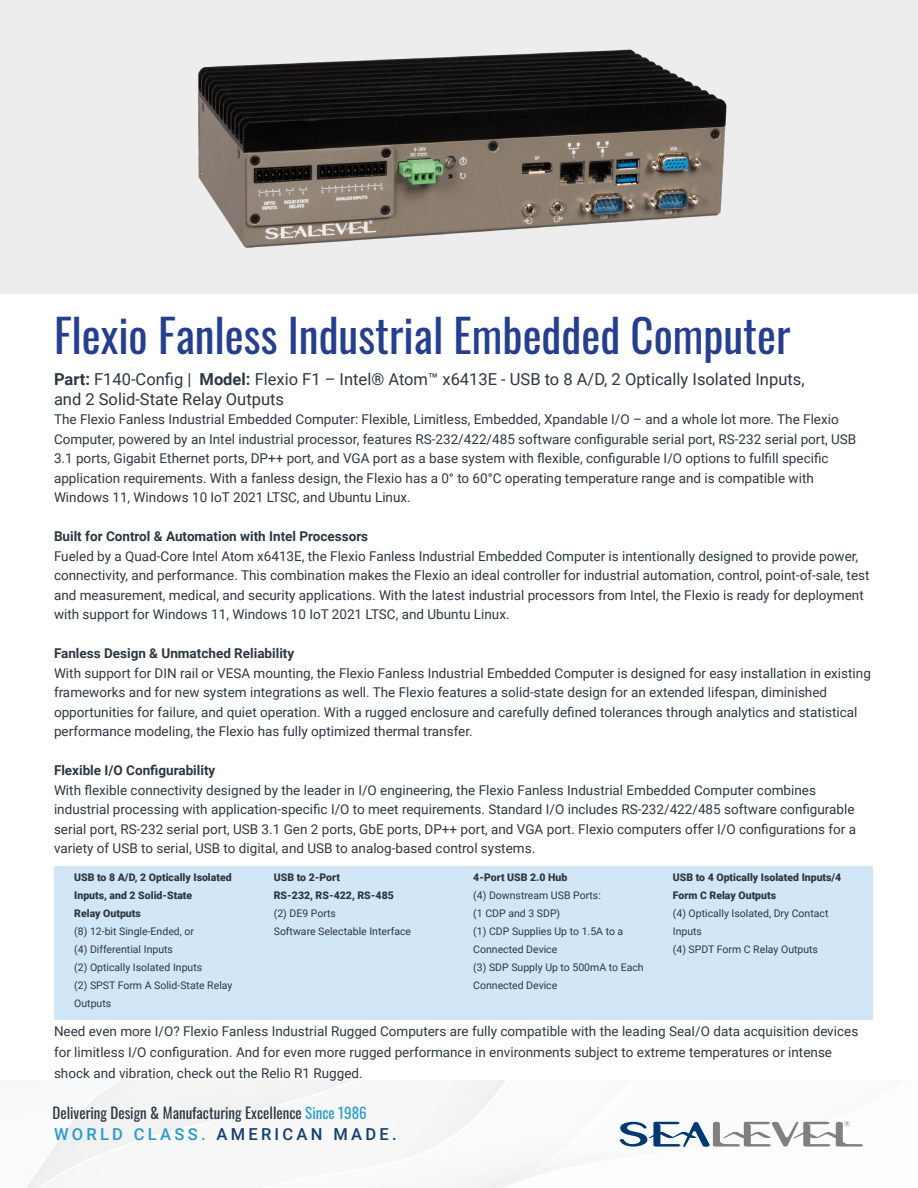
<style>
.page{position:relative;width:918px;height:1188px;background:#fff}
.page>*{position:absolute;margin:0;border:0;box-sizing:border-box;transform-origin:0 0}
.t1{font:45px "Oswald";color:#253f8e}
.t2{font:16.5px/19.8px "Roboto";color:#2d3741}
.t3{font:500 16.5px "Roboto";letter-spacing:.2em;color:#133f72}
.t4{font:15px "Oswald";color:#2d3741}
.t5{font:13.5px/19.5px "Roboto";color:#2d3741}
.t6{font:700 13.5px "Roboto";color:#2d3741}
.t7{font:10.5px/18px "Roboto";color:#2d3741}
.t8{font:900 10.5px/18px "Roboto";color:#2d3741}
.s1{font-weight:700}
.s2{color:#289bcb}
</style>
<div class="page">
<div style="left:0;top:0;width:918px;height:294px;background:#ededed"></div>
<svg style="left:620px;top:1121px;width:243px;height:26px"></svg>
<img style="left:198px;top:49px;width:529px;height:199px">
<div style="left:54px;top:866px;width:818px;height:153px;background:#d1e7f7"></div>
<p class="t1" style="left:54px;top:295px;width:738px">Flexio Fanless Industrial Embedded Computer</p>
<p class="t2" style="left:54px;top:369px;width:752px"><span class="s1">Part:</span> F140-Config | <span class="s1">Model:</span> Flexio F1 – Intel® Atom™ x6413E - USB to 8 A/D, 2 Optically Isolated Inputs, and 2 Solid-State Relay Outputs</p>
<p class="t5" style="left:54px;top:409px;width:804px">The Flexio Fanless Industrial Embedded Computer: Flexible, Limitless, Embedded, Xpandable I/O – and a whole lot more. The Flexio Computer, powered by an Intel industrial processor, features RS-232/422/485 software configurable serial port, RS-232 serial port, USB 3.1 ports, Gigabit Ethernet ports, DP++ port, and VGA port as a base system with flexible, configurable I/O options to fulfill specific application requirements. With a fanless design, the Flexio has a 0° to 60°C operating temperature range and is compatible with Windows 11, Windows 10 IoT 2021 LTSC, and Ubuntu Linux.</p>
<p class="t6" style="left:54px;top:527px;width:316px">Built for Control &amp; Automation with Intel Processors</p>
<p class="t5" style="left:54px;top:546px;width:817px">Fueled by a Quad-Core Intel Atom x6413E, the Flexio Fanless Industrial Embedded Computer is intentionally designed to provide power, connectivity, and performance. This combination makes the Flexio an ideal controller for industrial automation, control, point-of-sale, test and measurement, medical, and security applications. With the latest industrial processors from Intel, the Flexio is ready for deployment with support for Windows 11, Windows 10 IoT 2021 LTSC, and Ubuntu Linux.</p>
<p class="t6" style="left:54px;top:644px;width:242px">Fanless Design &amp; Unmatched Reliability</p>
<p class="t5" style="left:54px;top:663px;width:818px">With support for DIN rail or VESA mounting, the Flexio Fanless Industrial Embedded Computer is designed for easy installation in existing frameworks and for new system integrations as well. The Flexio features a solid-state design for an extended lifespan, diminished opportunities for failure, and quiet operation. With a rugged enclosure and carefully defined tolerances through analytics and statistical performance modeling, the Flexio has fully optimized thermal transfer.</p>
<p class="t6" style="left:54px;top:761px;width:163px">Flexible I/O Configurability</p>
<p class="t5" style="left:54px;top:780px;width:804px">With flexible connectivity designed by the leader in I/O engineering, the Flexio Fanless Industrial Embedded Computer combines industrial processing with application-specific I/O to meet requirements. Standard I/O includes RS-232/422/485 software configurable serial port, RS-232 serial port, USB 3.1 Gen 2 ports, GbE ports, DP++ port, and VGA port. Flexio computers offer I/O configurations for a variety of USB to serial, USB to digital, and USB to analog-based control systems.</p>
<p class="t8" style="left:74px;top:867px;width:159px">USB to 8 A/D, 2 Optically Isolated<br>Inputs, and 2 Solid-State<br>Relay Outputs</p>
<p class="t7" style="left:74px;top:921px;width:121px">(8) 12-bit Single-Ended, or (4) Differential Inputs</p>
<p class="t7" style="left:74px;top:957px;width:129px">(2) Optically Isolated Inputs</p>
<p class="t7" style="left:74px;top:975px;width:160px">(2) SPST Form A Solid-State Relay<br>Outputs</p>
<p class="t8" style="left:274px;top:867px;width:68px">USB to 2-Port</p>
<p class="t8" style="left:274px;top:885px;width:122px">RS-232, RS-422, RS-485</p>
<p class="t7" style="left:274px;top:903px;width:64px">(2) DE9 Ports</p>
<p class="t7" style="left:274px;top:921px;width:139px">Software Selectable Interface</p>
<p class="t8" style="left:473px;top:867px;width:96px">4-Port USB 2.0 Hub</p>
<p class="t7" style="left:473px;top:885px;width:129px">(4) Downstream USB Ports: (1 CDP and 3 SDP)</p>
<p class="t7" style="left:473px;top:921px;width:151px">(1) CDP Supplies Up to 1.5A to a<br>Connected Device</p>
<p class="t7" style="left:473px;top:957px;width:172px">(3) SDP Supply Up to 500mA to Each<br>Connected Device</p>
<p class="t8" style="left:673px;top:867px;width:170px">USB to 4 Optically Isolated Inputs/4<br>Form C Relay Outputs</p>
<p class="t7" style="left:673px;top:903px;width:157px">(4) Optically Isolated, Dry Contact<br>Inputs</p>
<p class="t7" style="left:673px;top:939px;width:147px">(4) SPDT Form C Relay Outputs</p>
<p class="t5" style="left:54px;top:1020px;width:806px;line-height:21px">Need even more I/O? Flexio Fanless Industrial Rugged Computers are fully compatible with the leading SeaI/O data acquisition devices for limitless I/O configuration. And for even more rugged performance in environments subject to extreme temperatures or intense shock and vibration, check out the Relio R1 Rugged.</p>
<p class="t4" style="left:52px;top:1100px;width:316px">Delivering Design &amp; Manufacturing Excellence <span class="s2">Since 1986</span></p>
<p class="t3" style="left:54px;top:1123px;width:344px"><span class="s2">WORLD CLASS.</span> AMERICAN MADE.</p>
</div>
